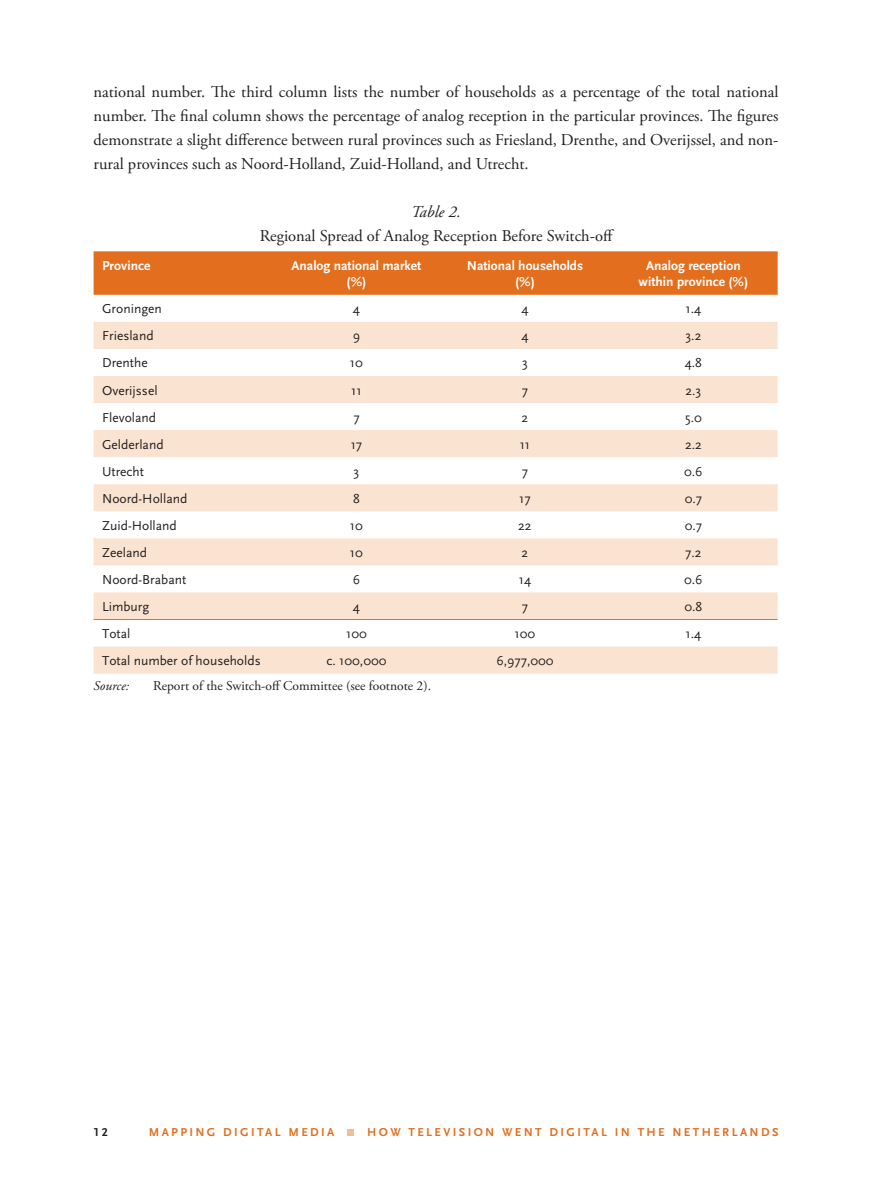
<style>
.page{position:relative;width:872px;height:1191px;background:#fff}
.page>*{position:absolute;margin:0;border:0;box-sizing:border-box;transform-origin:0 0}
.t1{font:16.5px/24px "Adobe Garamond Pro";color:#231f20;text-align:justify}
.t2{font:italic 16.5px "Adobe Garamond Pro";color:#231f20}
.t3{font:13.5px "Scala Sans";color:#231f20}
.t4{font:700 13.5px/16.5px "Scala Sans";color:#fff;text-align:center}
.t5{font:13.5px "Adobe Garamond Pro";color:#231f20}
.t6{font:italic 13.5px "Adobe Garamond Pro";color:#231f20}
.t7{font:700 12px "Scala Sans LF";letter-spacing:.2em;color:#e36f1e}
.t8{font:700 12px "Scala Sans LF";color:#231f20}
</style>
<div class="page">
<div style="left:347px;top:1129px;width:7px;height:7px;background:#f4be95"></div>
<div style="left:94px;top:251px;width:683px;height:44px;background:#e36f1e"></div>
<svg style="left:94px;top:322px;width:683px;height:351px;fill:#fae3d0"></svg>
<hr style="left:94px;top:619px;width:683px;height:1px;background:#e36f1e">
<p class="t1" style="left:94px;top:81px;width:686px">national number. The third column lists the number of households as a percentage of the total national number. The final column shows the percentage of analog reception in the particular provinces. The figures demonstrate a slight difference between rural provinces such as Friesland, Drenthe, and Overijssel, and non&shy;rural provinces such as Noord-Holland, Zuid-Holland, and Utrecht.</p>
<p class="t2" style="left:411px;top:205px;width:51px">Table 2.</p>
<p class="t1" style="left:260px;top:225px;width:356px">Regional Spread of Analog Reception Before Switch-off</p>
<p class="t4" style="left:102px;top:258px;width:50px">Province</p>
<p class="t4" style="left:291px;top:258px;width:131px">Analog national market (%)</p>
<p class="t4" style="left:467px;top:258px;width:118px">National households (%)</p>
<p class="t4" style="left:638px;top:258px;width:111px">Analog reception within province (%)</p>
<p class="t3" style="left:102px;top:302px;width:61px">Groningen</p>
<p class="t3" style="left:353px;top:302px;width:9px">4</p>
<p class="t3" style="left:521px;top:302px;width:9px">4</p>
<p class="t3" style="left:685px;top:302px;width:17px">1.4</p>
<p class="t3" style="left:102px;top:329px;width:53px">Friesland</p>
<p class="t3" style="left:353px;top:329px;width:9px">9</p>
<p class="t3" style="left:521px;top:329px;width:9px">4</p>
<p class="t3" style="left:685px;top:329px;width:17px">3.2</p>
<p class="t3" style="left:102px;top:356px;width:47px">Drenthe</p>
<p class="t3" style="left:350px;top:356px;width:14px">10</p>
<p class="t3" style="left:522px;top:356px;width:7px">3</p>
<p class="t3" style="left:685px;top:356px;width:19px">4.8</p>
<p class="t3" style="left:102px;top:383px;width:57px">Overijssel</p>
<p class="t3" style="left:351px;top:383px;width:12px">11</p>
<p class="t3" style="left:522px;top:383px;width:8px">7</p>
<p class="t3" style="left:685px;top:383px;width:17px">2.3</p>
<p class="t3" style="left:102px;top:410px;width:56px">Flevoland</p>
<p class="t3" style="left:353px;top:410px;width:8px">7</p>
<p class="t3" style="left:521px;top:410px;width:8px">2</p>
<p class="t3" style="left:685px;top:410px;width:18px">5.0</p>
<p class="t3" style="left:102px;top:437px;width:63px">Gelderland</p>
<p class="t3" style="left:351px;top:437px;width:13px">17</p>
<p class="t3" style="left:519px;top:437px;width:12px">11</p>
<p class="t3" style="left:685px;top:437px;width:18px">2.2</p>
<p class="t3" style="left:102px;top:464px;width:43px">Utrecht</p>
<p class="t3" style="left:353px;top:464px;width:7px">3</p>
<p class="t3" style="left:522px;top:464px;width:8px">7</p>
<p class="t3" style="left:684px;top:464px;width:20px">0.6</p>
<p class="t3" style="left:102px;top:491px;width:87px">Noord-Holland</p>
<p class="t3" style="left:353px;top:491px;width:8px">8</p>
<p class="t3" style="left:519px;top:491px;width:13px">17</p>
<p class="t3" style="left:684px;top:491px;width:19px">0.7</p>
<p class="t3" style="left:102px;top:518px;width:76px">Zuid-Holland</p>
<p class="t3" style="left:350px;top:518px;width:14px">10</p>
<p class="t3" style="left:518px;top:518px;width:15px">22</p>
<p class="t3" style="left:684px;top:518px;width:19px">0.7</p>
<p class="t3" style="left:102px;top:545px;width:46px">Zeeland</p>
<p class="t3" style="left:350px;top:545px;width:14px">10</p>
<p class="t3" style="left:521px;top:545px;width:8px">2</p>
<p class="t3" style="left:685px;top:545px;width:18px">7.2</p>
<p class="t3" style="left:102px;top:573px;width:86px">Noord-Brabant</p>
<p class="t3" style="left:353px;top:573px;width:9px">6</p>
<p class="t3" style="left:519px;top:573px;width:14px">14</p>
<p class="t3" style="left:684px;top:573px;width:20px">0.6</p>
<p class="t3" style="left:102px;top:600px;width:49px">Limburg</p>
<p class="t3" style="left:353px;top:600px;width:9px">4</p>
<p class="t3" style="left:522px;top:600px;width:8px">7</p>
<p class="t3" style="left:684px;top:600px;width:19px">0.8</p>
<p class="t3" style="left:102px;top:627px;width:30px">Total</p>
<p class="t3" style="left:346px;top:627px;width:22px">100</p>
<p class="t3" style="left:514px;top:627px;width:22px">100</p>
<p class="t3" style="left:685px;top:627px;width:17px">1.4</p>
<p class="t3" style="left:102px;top:654px;width:160px">Total number of households</p>
<p class="t3" style="left:326px;top:654px;width:61px">c. 100,000</p>
<p class="t3" style="left:496px;top:654px;width:59px">6,977,000</p>
<p class="t6" style="left:94px;top:680px;width:37px">Source:</p>
<p class="t5" style="left:153px;top:680px;width:279px">Report of the Switch-off Committee (see footnote 2).</p>
<p class="t8" style="left:94px;top:1127px;width:16px">12</p>
<p class="t7" style="left:149px;top:1127px;width:187px">MAPPING DIGITAL MEDIA</p>
<p class="t7" style="left:367px;top:1127px;width:413px">HOW TELEVISION WENT DIGITAL IN THE NETHERLANDS</p>
</div>
